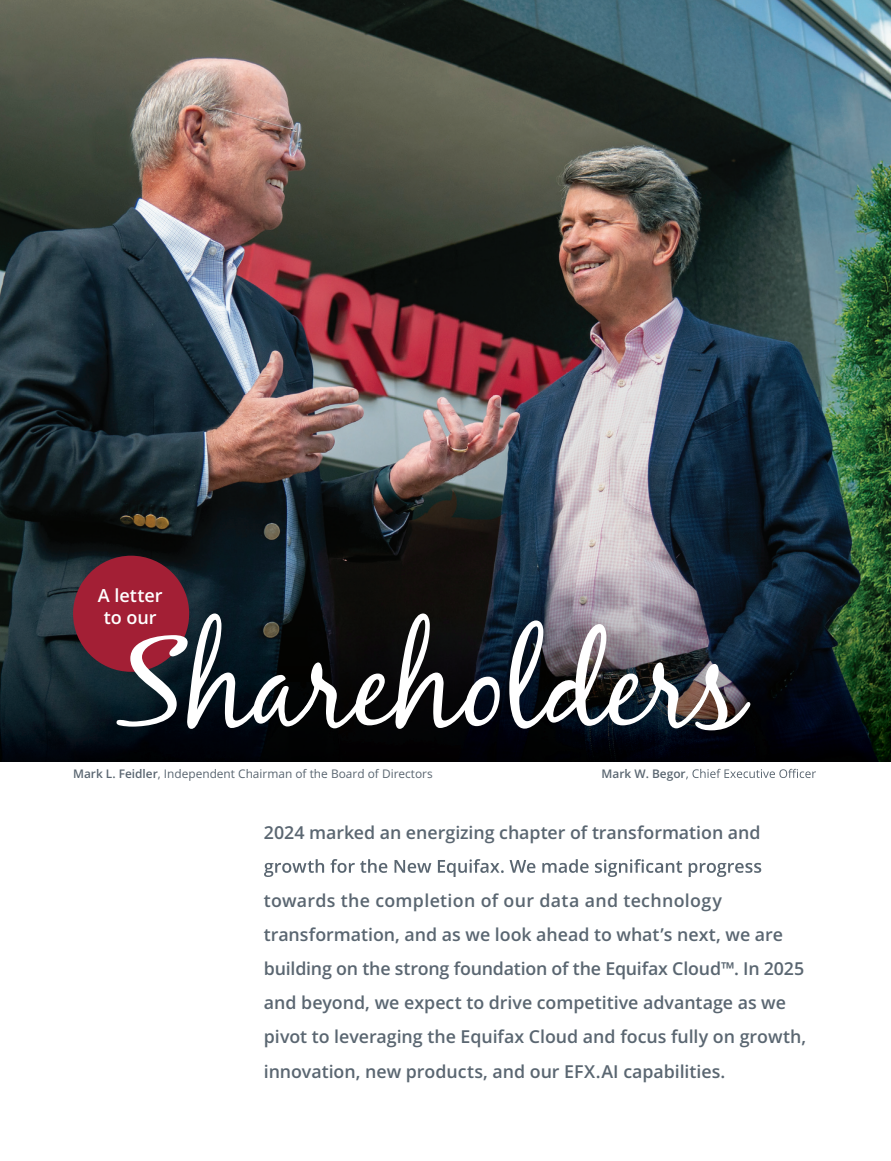
<style>
.page{position:relative;width:891px;height:1161px;background:#fff}
.page>*{position:absolute;margin:0;border:0;box-sizing:border-box;transform-origin:0 0}
.t1{font:600 18.15px/21.8px "Open Sans";letter-spacing:-.005em;color:#fff;text-align:center}
.t2{font:600 17.85px/34.2px "Open Sans";color:#5a6671}
.t3{font:11.85px "Open Sans";color:#5a6671}
.t4{font:600 11.85px "Open Sans";color:#5a6671}
.s1{font-weight:600}
</style>
<div class="page">
<svg style="left:264px;top:859px;width:497px;height:18px"></svg>
<svg style="left:686px;top:769px;width:130px;height:10px"></svg>
<img style="left:0;top:0;width:890px;height:762px">
<div style="left:73px;top:556px;width:116px;height:116px;background:#a31f35;border-radius:50%"></div>
<svg style="left:117px;top:614px;width:383px;height:115px"></svg>
<svg style="left:509px;top:620px;width:241px;height:110px"></svg>
<p class="t1" style="left:98px;top:585px;width:66px">A letter to our</p>
<p class="t3" style="left:73px;top:766px;width:361px"><span class="s1">Mark L. Feidler</span>, Independent Chairman of the Board of Directors</p>
<p class="t4" style="left:602px;top:766px;width:86px">Mark W. Begor</p>
<p class="t2" style="left:264px;top:815px;width:498px">2024 marked an energizing chapter of transformation and</p>
<p class="t2" style="left:264px;top:883px;width:544px">towards the completion of our data and technology transformation, and as we look ahead to what’s next, we are building on the strong foundation of the Equifax Cloud™. In 2025 and beyond, we expect to drive competitive advantage as we pivot to leveraging the Equifax Cloud and focus fully on growth, innovation, new products, and our EFX.AI capabilities.</p>
</div>
